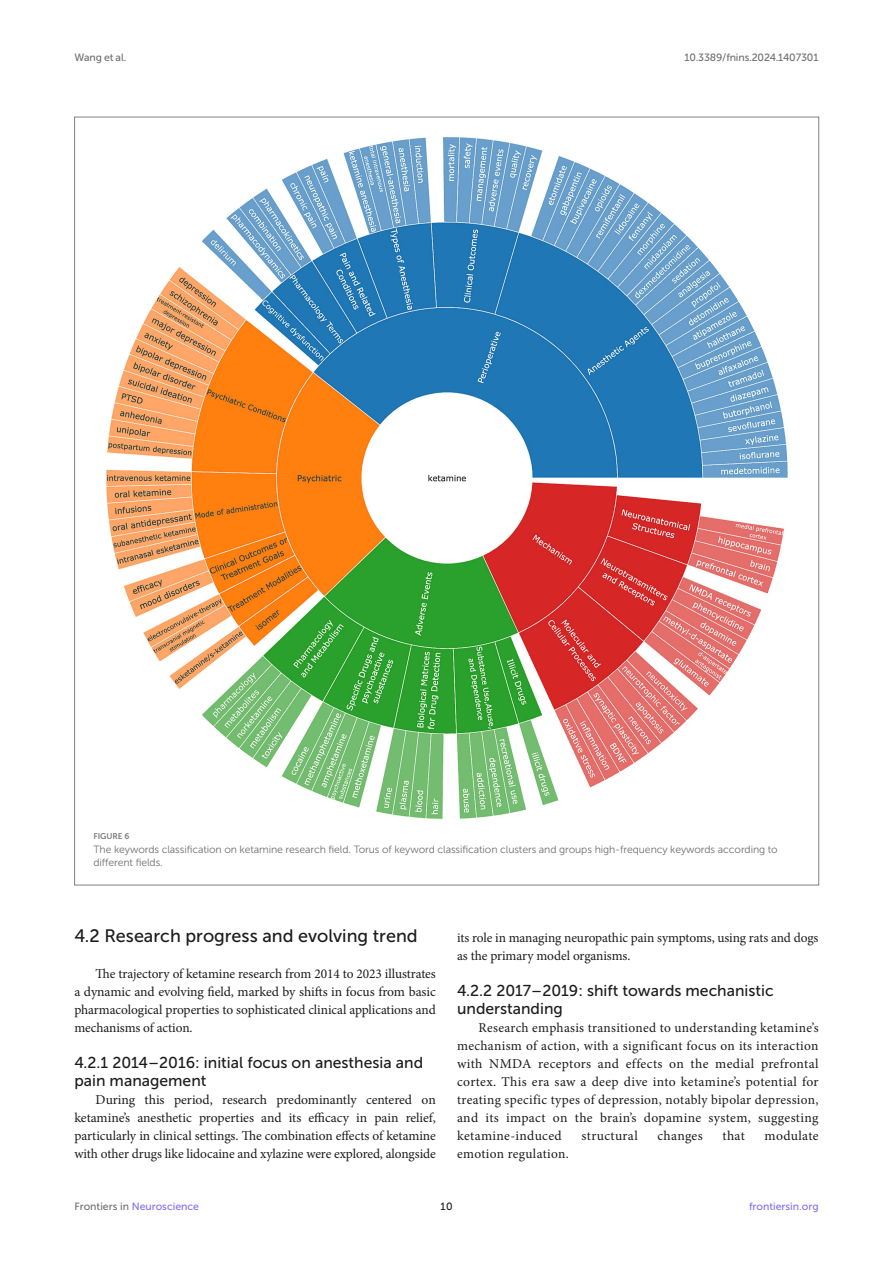
<style>
.page{position:relative;width:893px;height:1263px;background:#fff}
.page>*{position:absolute;margin:0;border:0;box-sizing:border-box;transform-origin:0 0}
.HEAD_2{font:18px "Museo Sans 500";color:#1b1c1b}
.HEAD_3{font:15.75px/18px "Museo Sans 500";color:#1b1c1b}
.TEXT_FLUSH{font:13.5px/18px "Minion Pro";letter-spacing:-.005em;color:#1b1c1b;text-align:justify}
.TEXT_FLUSH-2{font:13.5px "Minion Pro";letter-spacing:.025em;color:#1b1c1b}
.TEXT_FLUSH-3{font:13.5px "Minion Pro";letter-spacing:.02em;color:#1b1c1b}
.FIG_LEG{font:10.5px/13.5px "Museo Sans 300";letter-spacing:-.01em;color:#706f70}
.t1{font:10.5px "Museo Sans 500";color:#856df0}
.t2{font:10.5px "Museo Sans 500";letter-spacing:-.015em;color:#706f70}
.t3{font:10.5px "Museo Sans 500";color:#1b1c1b}
.FIG_HD{font:8.25px "Museo Sans 700";letter-spacing:-.01em;color:#7e7f7f}
.s1{color:#706f70}
</style>
<div class="page">
<img style="left:106px;top:137px;width:682px;height:682px">
<p class="t2" style="left:74px;top:51px;width:53px">Wang et al.</p>
<p class="t2" style="left:684px;top:51px;width:136px">10.3389/fnins.2024.1407301</p>
<p class="FIG_HD" style="left:94px;top:832px;width:37px">FIGURE 6</p>
<p class="FIG_LEG" style="left:94px;top:842px;width:686px">The keywords classification on ketamine research field. Torus of keyword classification clusters and groups high-frequency keywords according to different fields.</p>
<p class="HEAD_2" style="left:74px;top:926px;width:345px">4.2 Research progress and evolving trend</p>
<p class="TEXT_FLUSH" style="left:74px;top:965px;width:363px;text-indent:21px">The trajectory of ketamine research from 2014 to 2023 illustrates a dynamic and evolving field, marked by shifts in focus from basic pharmacological properties to sophisticated clinical applications and mechanisms of action.</p>
<p class="HEAD_3" style="left:74px;top:1054px;width:350px">4.2.1 2014–2016: initial focus on anesthesia and pain management</p>
<p class="TEXT_FLUSH" style="left:74px;top:1091px;width:363px;text-indent:21px">During this period, research predominantly centered on ketamine’s anesthetic properties and its efficacy in pain relief, particularly in clinical settings. The combination effects of ketamine with other drugs like lidocaine and xylazine were explored, alongside</p>
<p class="TEXT_FLUSH" style="left:457px;top:929px;width:363px">its role in managing neuropathic pain symptoms, using rats and dogs as the primary model organisms.</p>
<p class="HEAD_3" style="left:457px;top:982px;width:318px">4.2.2 2017–2019: shift towards mechanistic understanding</p>
<p class="TEXT_FLUSH" style="left:457px;top:1019px;width:363px;text-indent:21px">Research emphasis transitioned to understanding ketamine’s mechanism of action, with a significant focus on its interaction with NMDA receptors and effects on the medial prefrontal cortex. This era saw a deep dive into ketamine’s potential for treating specific types of depression, notably bipolar depression, and its impact on the brain’s dopamine system, suggesting ketamine-induced</p>
<p class="TEXT_FLUSH-2" style="left:581px;top:1127px;width:58px">structural</p>
<p class="TEXT_FLUSH-3" style="left:657px;top:1127px;width:47px">changes</p>
<p class="TEXT_FLUSH" style="left:722px;top:1127px;width:24px">that</p>
<p class="TEXT_FLUSH-3" style="left:765px;top:1127px;width:55px">modulate</p>
<p class="TEXT_FLUSH-2" style="left:457px;top:1145px;width:113px">emotion regulation.</p>
<p class="t1" style="left:74px;top:1200px;width:126px"><span class="s1">Frontiers in</span> Neuroscience</p>
<p class="t3" style="left:440px;top:1200px;width:14px">10</p>
<p class="t1" style="left:749px;top:1200px;width:71px">frontiersin.org</p>
</div>
